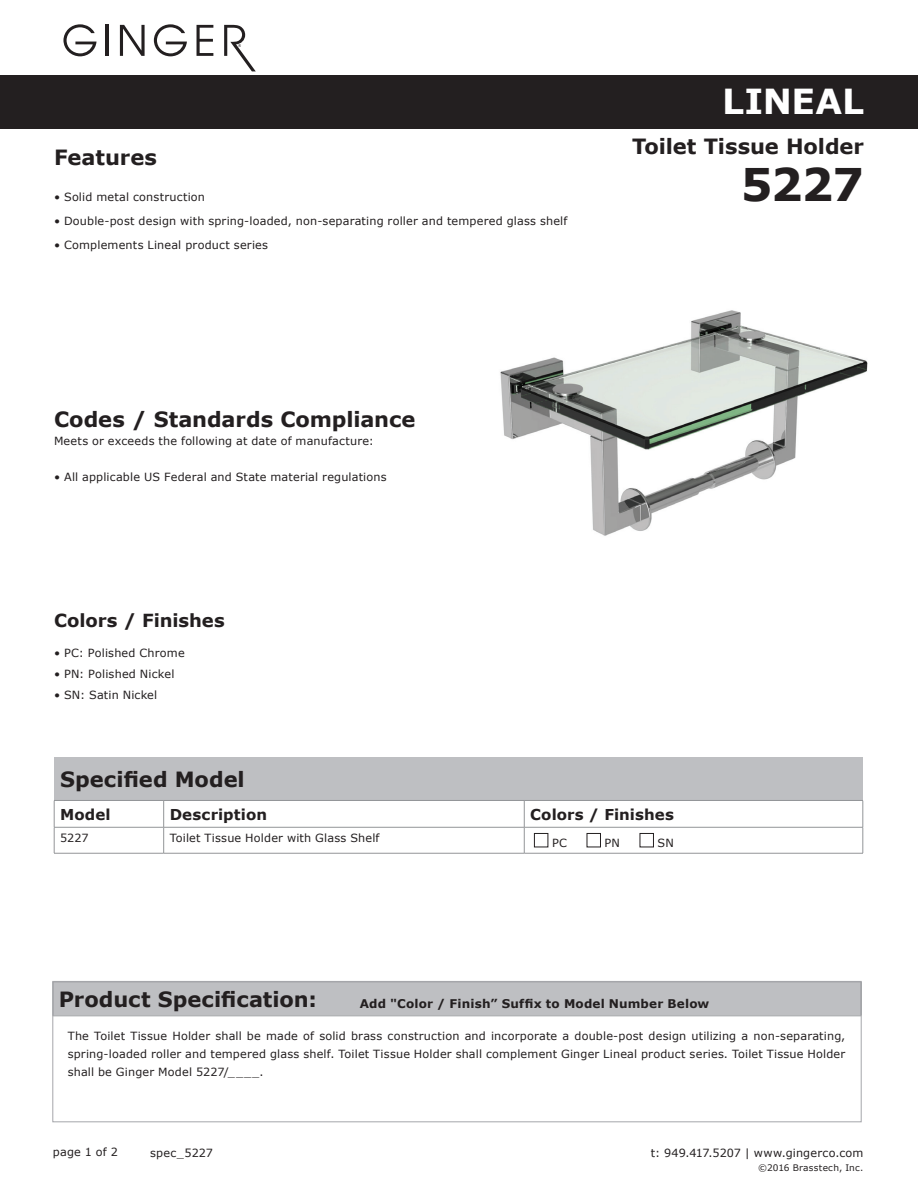
<style>
.page{position:relative;width:918px;height:1188px;background:#fff}
.page>*{position:absolute;margin:0;border:0;box-sizing:border-box;transform-origin:0 0}
.t1{font:700 45px "Verdana";color:#231f20}
.t2{font:700 34.5px "Verdana";letter-spacing:-.005em;color:#fff}
.t3{font:700 21px "Verdana";color:#231f20}
.t4{font:700 18px "Verdana";letter-spacing:-.005em;color:#231f20}
.t5{font:700 15px "Verdana";letter-spacing:.005em;color:#231f20}
.t6{font:700 12px "Verdana";letter-spacing:.015em;color:#231f20}
.t7{font:11.25px/18px "Verdana";letter-spacing:.015em;color:#231f20;text-align:justify}
.t8{font:9px "Verdana";letter-spacing:.025em;color:#231f20}
</style>
<div class="page">
<div style="left:0;top:75px;width:918px;height:54px;background:#231f20"></div>
<svg style="left:63px;top:24px;width:34px;height:32px"></svg>
<hr style="left:106px;top:25px;width:3px;height:31px;background:#231f20">
<svg style="left:120px;top:25px;width:25px;height:31px"></svg>
<svg style="left:154px;top:24px;width:33px;height:32px"></svg>
<svg style="left:197px;top:25px;width:16px;height:31px"></svg>
<svg style="left:224px;top:25px;width:32px;height:46px"></svg>
<svg style="left:52px;top:981px;width:810px;height:141px"></svg>
<div style="left:54px;top:757px;width:809px;height:43px;background:#bebfc2"></div>
<hr style="left:54px;top:800px;width:110px;height:1px;background:#939598">
<hr style="left:164px;top:800px;width:360px;height:1px;background:#939598">
<hr style="left:524px;top:800px;width:339px;height:1px;background:#939598">
<hr style="left:54px;top:827px;width:110px;height:1px;background:#939598">
<hr style="left:164px;top:827px;width:360px;height:1px;background:#939598">
<hr style="left:524px;top:827px;width:339px;height:1px;background:#939598">
<svg style="left:54px;top:801px;width:1px;height:52px"></svg>
<svg style="left:163px;top:801px;width:1px;height:52px"></svg>
<svg style="left:524px;top:801px;width:1px;height:52px"></svg>
<svg style="left:863px;top:801px;width:1px;height:52px"></svg>
<hr style="left:54px;top:853px;width:110px;height:1px;background:#939598">
<hr style="left:164px;top:853px;width:360px;height:1px;background:#939598">
<hr style="left:524px;top:853px;width:339px;height:1px;background:#939598">
<div style="left:534px;top:833px;width:14px;height:14px;border:1px solid #231f20"></div>
<div style="left:587px;top:833px;width:14px;height:14px;border:1px solid #231f20"></div>
<div style="left:640px;top:833px;width:14px;height:14px;border:1px solid #231f20"></div>
<img style="left:500px;top:310px;width:368px;height:226px">
<h3 class="t3" style="left:54px;top:142px;width:105px">Features</h3>
<p class="t7" style="left:54px;top:188px;width:153px">• Solid metal construction</p>
<p class="t7" style="left:54px;top:212px;width:515px">• Double-post design with spring-loaded, non-separating roller and tempered glass shelf</p>
<p class="t7" style="left:54px;top:236px;width:216px">• Complements Lineal product series</p>
<h3 class="t3" style="left:54px;top:404px;width:363px">Codes / Standards Compliance</h3>
<p class="t7" style="left:54px;top:431px;width:322px">Meets or exceeds the following at date of manufacture:</p>
<p class="t7" style="left:54px;top:467px;width:334px">• All applicable US Federal and State material regulations</p>
<h3 class="t4" style="left:54px;top:608px;width:172px">Colors / Finishes</h3>
<p class="t7" style="left:54px;top:644px;width:132px">• PC: Polished Chrome</p>
<p class="t7" style="left:54px;top:665px;width:122px">• PN: Polished Nickel</p>
<p class="t7" style="left:54px;top:686px;width:105px">• SN: Satin Nickel</p>
<h2 class="t2" style="left:722px;top:77px;width:143px">LINEAL</h2>
<h3 class="t3" style="left:632px;top:132px;width:233px">Toilet Tissue Holder</h3>
<h1 class="t1" style="left:741px;top:153px;width:125px">5227</h1>
<h3 class="t3" style="left:60px;top:764px;width:186px">Specified Model</h3>
<h3 class="t5" style="left:60px;top:804px;width:52px">Model</h3>
<h3 class="t5" style="left:170px;top:804px;width:99px">Description</h3>
<h3 class="t5" style="left:530px;top:804px;width:145px">Colors / Finishes</h3>
<p class="t7" style="left:60px;top:829px;width:30px">5227</p>
<p class="t7" style="left:170px;top:829px;width:211px">Toilet Tissue Holder with Glass Shelf</p>
<p class="t7" style="left:552px;top:834px;width:16px">PC</p>
<p class="t7" style="left:605px;top:834px;width:17px">PN</p>
<p class="t7" style="left:658px;top:834px;width:18px">SN</p>
<h3 class="t3" style="left:59px;top:984px;width:259px">Product Specification:</h3>
<p class="t6" style="left:360px;top:995px;width:351px">Add "Color / Finish” Suffix to Model Number Below</p>
<p class="t7" style="left:68px;top:1027px;width:779px">The Toilet Tissue Holder shall be made of solid brass construction and incorporate a double-post design utilizing a non-separating, spring-loaded roller and tempered glass shelf. Toilet Tissue Holder shall complement Ginger Lineal product series. Toilet Tissue Holder shall be Ginger Model 5227/____.</p>
<p class="t7" style="left:53px;top:1142px;width:67px">page 1 of 2</p>
<p class="t7" style="left:150px;top:1143px;width:65px">spec_5227</p>
<p class="t7" style="left:651px;top:1143px;width:214px">t: 949.417.5207 | www.gingerco.com</p>
<p class="t8" style="left:758px;top:1161px;width:107px">©2016 Brasstech, Inc.</p>
</div>
